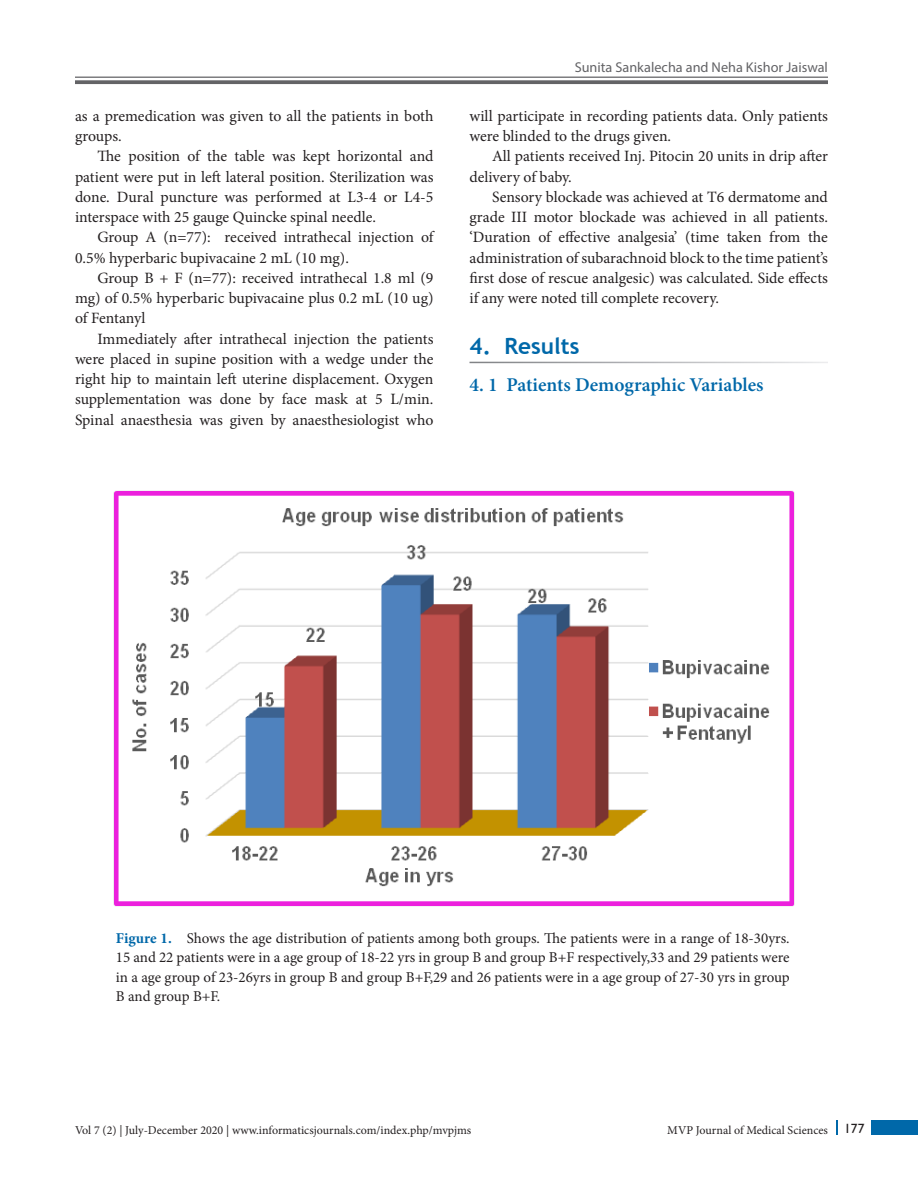
<style>
.page{position:relative;width:918px;height:1188px;background:#fff}
.page>*{position:absolute;margin:0;border:0;box-sizing:border-box;transform-origin:0 0}
.t1{font:700 22.5px "Trebuchet MS";color:#0068a9}
.t2{font:600 19.5px "Minion Pro";color:#0068a9}
.Text_Ind{font:15.75px/20.2px "Minion Pro";color:#231f20}
.Fig_cap{font:15px/19.5px "Minion Pro";letter-spacing:-.005em;color:#231f20;text-align:justify}
.t3{font:14.25px "Myriad Pro";color:#636366}
.Paragraph_Style_1{font:12px "Minion Pro";color:#231f20}
.s1{font-weight:700;color:#0068a9}
.s2{font-family:"Gill Sans";font-size:13.5px}
</style>
<div class="page">
<hr style="left:75px;top:77px;width:753px;height:1px;background:#636366">
<svg style="left:75px;top:80px;width:753px;height:4px;background:#6f6f72"></svg>
<div style="left:872px;top:1120px;width:46px;height:15px;background:#0068a9"></div>
<svg style="left:836px;top:1120px;width:1px;height:15px"></svg>
<img style="left:114px;top:490px;width:680px;height:417px">
<p class="Text_Ind" style="left:75px;top:106px;width:360px">as a premedication was given to all the patients in both groups.</p>
<p class="Text_Ind" style="left:75px;top:146px;width:360px;text-align:justify;text-indent:22px">The position of the table was kept horizontal and patient were put in left lateral position. Sterilization was done. Dural puncture was performed at L3-4 or L4-5 interspace with 25 gauge Quincke spinal needle.</p>
<p class="Text_Ind" style="left:75px;top:227px;width:360px;text-indent:22px">Group A (n=77): received intrathecal injection of<br>0.5% hyperbaric bupivacaine 2 mL (10 mg).</p>
<p class="Text_Ind" style="left:75px;top:268px;width:360px;text-align:justify;text-indent:22px">Group B + F (n=77): received intrathecal 1.8 ml (9 mg) of 0.5% hyperbaric bupivacaine plus 0.2 mL (10 ug) of Fentanyl</p>
<p class="Text_Ind" style="left:75px;top:329px;width:360px;text-align:justify;text-indent:22px">Immediately after intrathecal injection the patients were placed in supine position with a wedge under the right hip to maintain left uterine displacement. Oxygen supplementation was done by face mask at 5 L/min.<br>Spinal anaesthesia was given by anaesthesiologist who</p>
<p class="t3" style="left:575px;top:59px;width:255px">Sunita Sankalecha and Neha Kishor Jaiswal</p>
<p class="Text_Ind" style="left:470px;top:106px;width:360px">will participate in recording patients data. Only patients were blinded to the drugs given.</p>
<p class="Text_Ind" style="left:470px;top:146px;width:360px;text-indent:22px">All patients received Inj. Pitocin 20 units in drip after delivery of baby.</p>
<p class="Text_Ind" style="left:470px;top:187px;width:360px;text-align:justify;text-indent:22px">Sensory blockade was achieved at T6 dermatome and grade III motor blockade was achieved in all patients. ‘Duration of effective analgesia’ (time taken from the administration of subarachnoid block to the time patient’s first dose of rescue analgesic) was calculated. Side effects if any were noted till complete recovery.</p>
<h1 class="t1" style="left:470px;top:332px;width:111px">4. Results</h1>
<h2 class="t2" style="left:470px;top:371px;width:296px">4. 1 Patients Demographic Variables</h2>
<p class="Fig_cap" style="left:116px;top:928px;width:675px"><span class="s1">Figure 1.</span> Shows the age distribution of patients among both groups. The patients were in a range of 18-30yrs.<br>15 and 22 patients were in a age group of 18-22 yrs in group B and group B+F respectively,33 and 29 patients were in a age group of 23-26yrs in group B and group B+F,29 and 26 patients were in a age group of 27-30 yrs in group B and group B+F.</p>
<p class="Paragraph_Style_1" style="left:75px;top:1122px;width:398px">Vol 7 (2) | July-December 2020 | www.informaticsjournals.com/index.php/mvpjms</p>
<p class="Paragraph_Style_1" style="left:667px;top:1123px;width:199px">MVP Journal of Medical Sciences <span class="s2">177</span></p>
</div>
